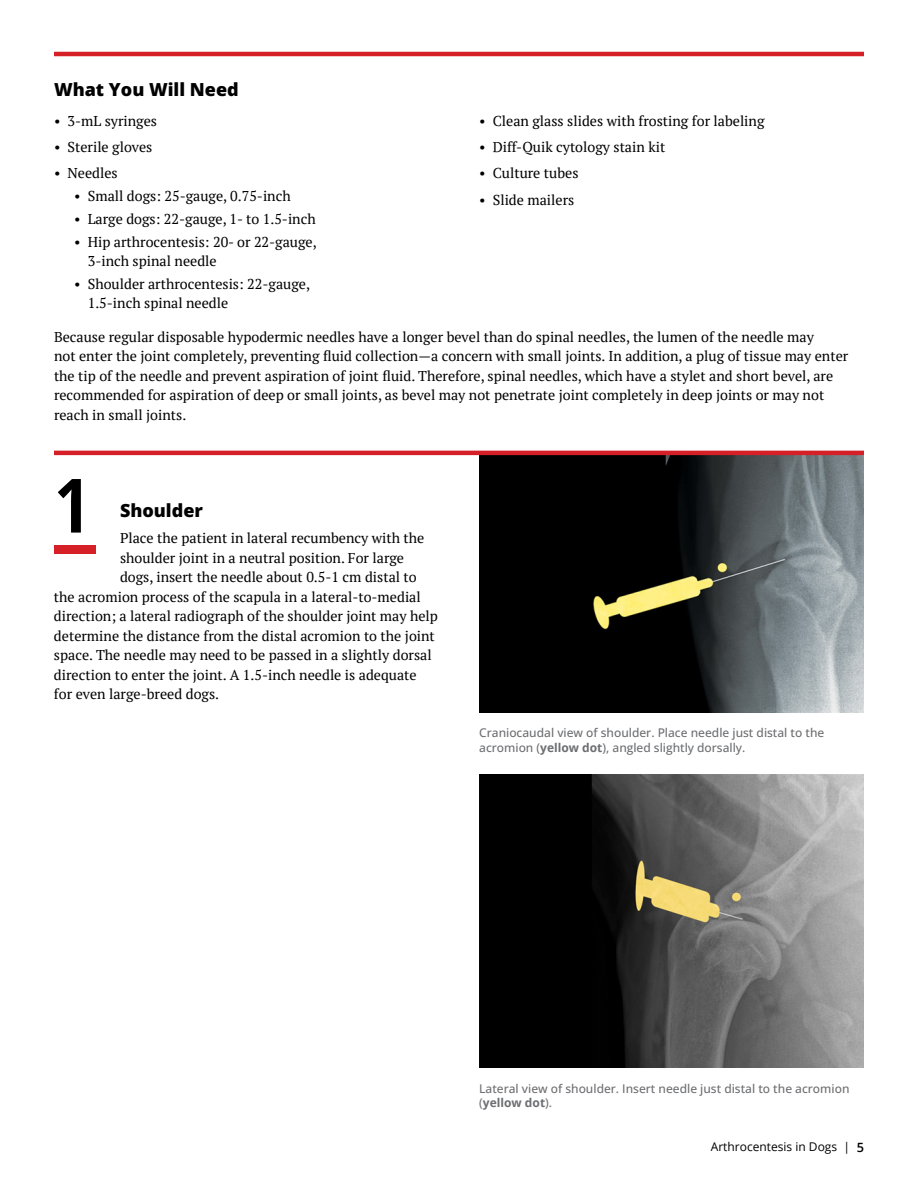
<style>
.page{position:relative;width:918px;height:1188px;background:#fff}
.page>*{position:absolute;margin:0;border:0;box-sizing:border-box;transform-origin:0 0}
.t1{font:700 75px "Open Sans Condensed";color:#000}
.t2{font:800 18px "Open Sans";color:#000}
.t3{font:14.25px/19.5px "PT Serif";color:#000}
.t4{font:500 12px/14.4px "Open Sans";color:#6d6e71}
.t5{font:12px "Open Sans";color:#000}
.s1{font-weight:700}
.s2{font-weight:600;font-size:12.75px}
</style>
<div class="page">
<img style="left:479px;top:455px;width:385px;height:257px">
<div style="left:54px;top:545px;width:41px;height:9px;background:#d62027"></div>
<img style="left:479px;top:774px;width:385px;height:294px">
<hr style="left:54px;top:451px;width:810px;height:4px;background:#d62027">
<hr style="left:54px;top:52px;width:810px;height:4px;background:#d62027">
<p class="t2" style="left:54px;top:77px;width:186px">What You Will Need</p>
<p class="t3" style="left:54px;top:111px;width:105px">• 3-mL syringes</p>
<p class="t3" style="left:54px;top:137px;width:100px">• Sterile gloves</p>
<p class="t3" style="left:54px;top:163px;width:65px">• Needles</p>
<p class="t3" style="left:74px;top:186px;width:218px">• Small dogs: 25-gauge, 0.75-inch</p>
<p class="t3" style="left:74px;top:209px;width:243px">• Large dogs: 22-gauge, 1- to 1.5-inch</p>
<p class="t3" style="left:88px;top:232px;width:231px;text-indent:-13px">• Hip arthrocentesis: 20- or 22-gauge,<br>3-inch spinal needle</p>
<p class="t3" style="left:88px;top:274px;width:224px;text-indent:-13px">• Shoulder arthrocentesis: 22-gauge,<br>1.5-inch spinal needle</p>
<p class="t3" style="left:479px;top:111px;width:287px">• Clean glass slides with frosting for labeling</p>
<p class="t3" style="left:479px;top:137px;width:188px">• Diff-Quik cytology stain kit</p>
<p class="t3" style="left:479px;top:163px;width:101px">• Culture tubes</p>
<p class="t3" style="left:479px;top:190px;width:97px">• Slide mailers</p>
<p class="t3" style="left:54px;top:327px;width:796px">Because regular disposable hypodermic needles have a longer bevel than do spinal needles, the lumen of the needle may<br>not enter the joint completely, preventing fluid collection—a concern with small joints. In addition, a plug of tissue may enter the tip of the needle and prevent aspiration of joint fluid. Therefore, spinal needles, which have a stylet and short bevel, are recommended for aspiration of deep or small joints, as bevel may not penetrate joint completely in deep joints or may not reach in small joints.</p>
<h1 class="t1" style="left:54px;top:453px;width:36px">1</h1>
<p class="t2" style="left:120px;top:498px;width:84px">Shoulder</p>
<p class="t3" style="left:120px;top:528px;width:306px">Place the patient in lateral recumbency with the</p>
<p class="t3" style="left:120px;top:548px;width:286px">shoulder joint in a neutral position. For large</p>
<p class="t3" style="left:120px;top:567px;width:298px">dogs, insert the needle about 0.5-1 cm distal to</p>
<p class="t3" style="left:54px;top:587px;width:368px">the acromion process of the scapula in a lateral-to-medial</p>
<p class="t3" style="left:54px;top:606px;width:385px">direction; a lateral radiograph of the shoulder joint may help</p>
<p class="t3" style="left:54px;top:626px;width:382px">determine the distance from the distal acromion to the joint</p>
<p class="t3" style="left:54px;top:645px;width:379px">space. The needle may need to be passed in a slightly dorsal</p>
<p class="t3" style="left:54px;top:665px;width:364px">direction to enter the joint. A 1.5-inch needle is adequate</p>
<p class="t3" style="left:54px;top:684px;width:167px">for even large-breed dogs.</p>
<p class="t4" style="left:479px;top:725px;width:347px">Craniocaudal view of shoulder. Place needle just distal to the acromion (<span class="s1">yellow dot</span>), angled slightly dorsally.</p>
<p class="t4" style="left:479px;top:1081px;width:372px">Lateral view of shoulder. Insert needle just distal to the acromion (<span class="s1">yellow dot</span>).</p>
<p class="t5" style="left:711px;top:1138px;width:155px">Arthrocentesis in Dogs | <span class="s2">5</span></p>
</div>
